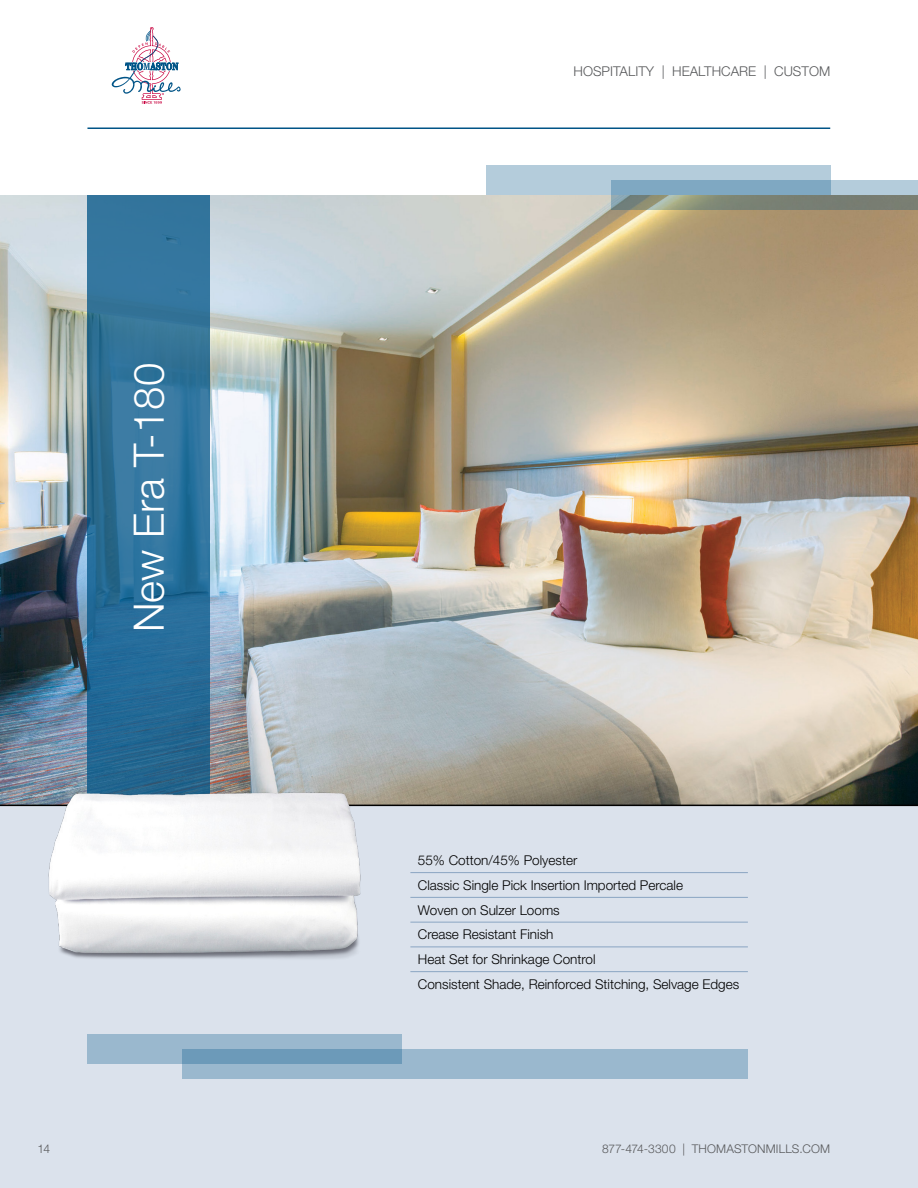
<style>
.page{position:relative;width:918px;height:1188px;background:#fff}
.page>*{position:absolute;margin:0;border:0;box-sizing:border-box;transform-origin:0 0}
.Headline{font:300 42px "Helvetica Neue LT Std";color:#fff}
.t1{font:300 13.5px "Helvetica Neue LT Std";color:#000}
.t2{font:300 13.5px "Helvetica Neue LT Std";color:#58595b}
.t3{font:300 12px "Helvetica Neue LT Std";letter-spacing:.015em;color:#58595b}
</style>
<div class="page">
<div style="left:0;top:800px;width:918px;height:388px;background:#dbe2ec"></div>
<img style="left:0;top:195px;width:918px;height:610px">
<svg style="left:87px;top:195px;width:123px;height:593px;background:#2d6f98"></svg>
<hr style="left:410px;top:872px;width:338px;height:1px;background:#8aa5c2">
<hr style="left:410px;top:897px;width:338px;height:1px;background:#8aa5c2">
<hr style="left:410px;top:922px;width:338px;height:1px;background:#8aa5c2">
<hr style="left:410px;top:947px;width:338px;height:1px;background:#8aa5c2">
<hr style="left:410px;top:971px;width:338px;height:1px;background:#8aa5c2">
<hr style="left:87px;top:128px;width:743px;height:1px;background:#005487">
<svg style="left:611px;top:180px;width:307px;height:30px;background:#8b978f"></svg>
<div style="left:183px;top:1049px;width:565px;height:29px;background:#9ab8ce"></div>
<svg style="left:486px;top:166px;width:344px;height:29px;background:#a2c0d2"></svg>
<svg style="left:87px;top:1035px;width:315px;height:29px;background:#89adc6"></svg>
<hr style="left:0;top:805px;width:918px;height:1px;background:#000">
<img style="left:42px;top:788px;width:324px;height:171px">
<svg style="left:112px;top:27px;width:69px;height:77px"></svg>
<p class="Headline" style="left:123px;top:632px;width:271px;rotate:-90deg">New Era T-180</p>
<p class="t2" style="left:574px;top:63px;width:258px">HOSPITALITY | HEALTHCARE | CUSTOM</p>
<p class="t1" style="left:418px;top:852px;width:161px">55% Cotton/45% Polyester</p>
<p class="t1" style="left:418px;top:877px;width:267px">Classic Single Pick Insertion Imported Percale</p>
<p class="t1" style="left:418px;top:902px;width:143px">Woven on Sulzer Looms</p>
<p class="t1" style="left:418px;top:926px;width:137px">Crease Resistant Finish</p>
<p class="t1" style="left:418px;top:951px;width:179px">Heat Set for Shrinkage Control</p>
<p class="t1" style="left:418px;top:976px;width:323px">Consistent Shade, Reinforced Stitching, Selvage Edges</p>
<p class="t3" style="left:37px;top:1141px;width:14px">14</p>
<p class="t3" style="left:602px;top:1141px;width:230px">877-474-3300 | THOMASTONMILLS.COM</p>
</div>
